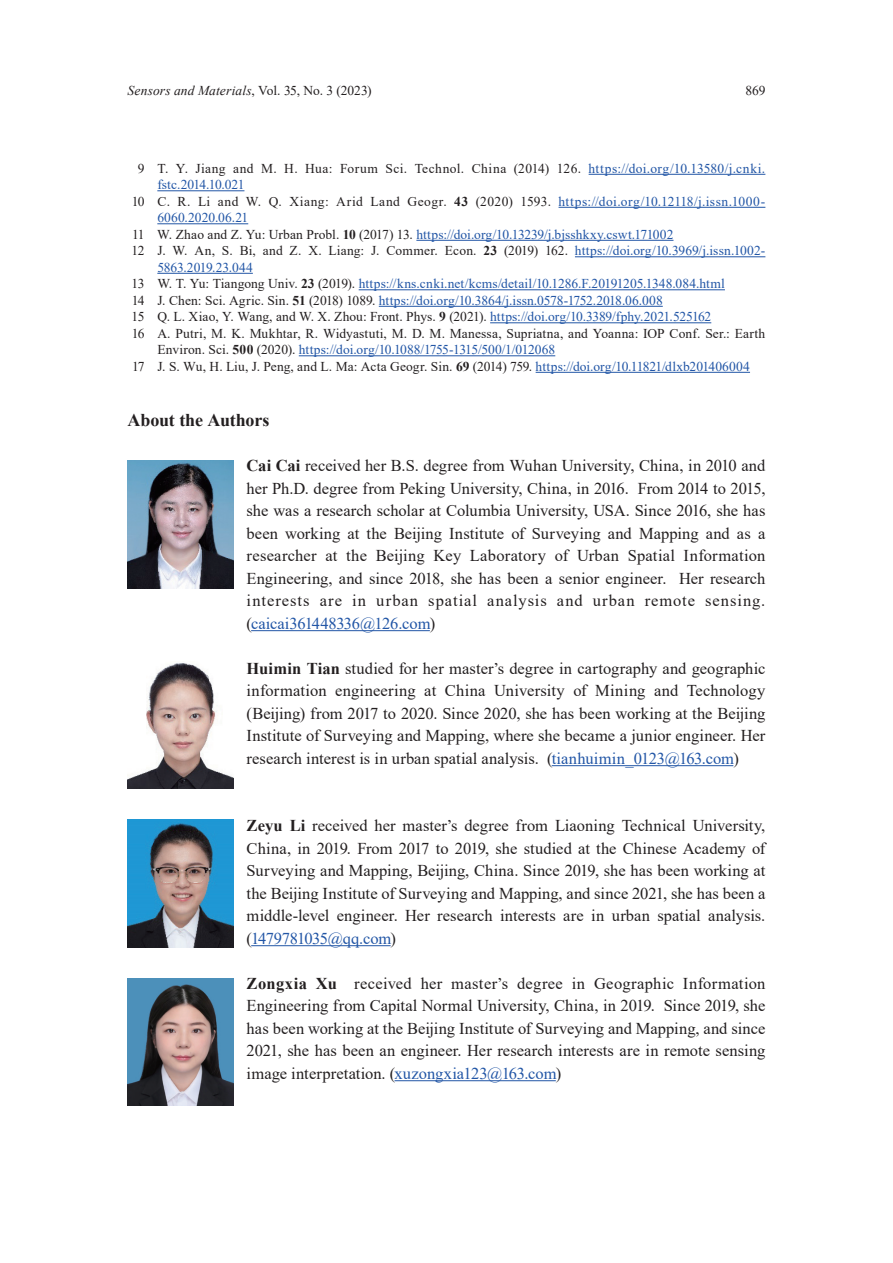
<style>
.page{position:relative;width:893px;height:1263px;background:#fff}
.page>*{position:absolute;margin:0;border:0;box-sizing:border-box;transform-origin:0 0}
.t1{font:700 18px "Times New Roman";letter-spacing:-.015em;color:#231f20}
.t2{font:16.5px/22.5px "Times New Roman";letter-spacing:.005em;color:#231f20;text-align:justify}
.t3{font:13.5px "Times New Roman";color:#2256a6}
.t4{font:13.5px "Times New Roman";letter-spacing:.01em;color:#231f20}
.t5{font:13.5px "Times New Roman";letter-spacing:.03em;color:#231f20}
.t6{font:italic 13.5px "Times New Roman";letter-spacing:.01em;color:#231f20}
.s1{font-style:normal}
.s2{color:#2256a6}
.s3{font-weight:700}
.s4{color:#231f20}
.s5{font-weight:700;color:#231f20}
</style>
<div class="page">
<hr style="left:589px;top:174px;width:176px;height:1px;background:#2256a6">
<hr style="left:157px;top:191px;width:87px;height:1px;background:#2256a6">
<hr style="left:559px;top:207px;width:206px;height:1px;background:#2256a6">
<hr style="left:157px;top:224px;width:91px;height:1px;background:#2256a6">
<hr style="left:416px;top:240px;width:257px;height:1px;background:#2256a6">
<hr style="left:575px;top:257px;width:190px;height:1px;background:#2256a6">
<hr style="left:157px;top:273px;width:96px;height:1px;background:#2256a6">
<hr style="left:359px;top:290px;width:366px;height:1px;background:#2256a6">
<hr style="left:379px;top:306px;width:284px;height:1px;background:#2256a6">
<hr style="left:490px;top:323px;width:221px;height:1px;background:#2256a6">
<hr style="left:299px;top:356px;width:256px;height:1px;background:#2256a6">
<hr style="left:536px;top:372px;width:214px;height:1px;background:#2256a6">
<hr style="left:251px;top:630px;width:179px;height:1px;background:#2256a6">
<hr style="left:552px;top:765px;width:181px;height:1px;background:#2256a6">
<hr style="left:251px;top:945px;width:140px;height:1px;background:#2256a6">
<hr style="left:395px;top:1080px;width:161px;height:1px;background:#2256a6">
<img style="left:128px;top:461px;width:106px;height:127px">
<img style="left:128px;top:663px;width:106px;height:126px">
<img style="left:128px;top:820px;width:106px;height:127px">
<img style="left:128px;top:978px;width:106px;height:128px">
<p class="t6" style="left:128px;top:81px;width:246px">Sensors and Materials<span class="s1">, Vol. 35, No. 3 (2023)</span></p>
<p class="t4" style="left:745px;top:81px;width:22px">869</p>
<p class="t5" style="left:138px;top:159px;width:629px">9 T. Y. Jiang and M. H. Hua: Forum Sci. Technol. China (2014) 126. <span class="s2">https://doi.org/10.13580/j.cnki.</span></p>
<p class="t3" style="left:157px;top:175px;width:89px">fstc.2014.10.021</p>
<p class="t5" style="left:132px;top:192px;width:635px">10 C. R. Li and W. Q. Xiang: Arid Land Geogr. <span class="s3">43</span> (2020) 1593. <span class="s2">https://doi.org/10.12118/j.issn.1000-</span></p>
<p class="t3" style="left:157px;top:208px;width:92px">6060.2020.06.21</p>
<p class="t3" style="left:132px;top:225px;width:543px"><span class="s4">11 W. Zhao and Z. Yu: Urban Probl.</span> <span class="s5">10</span> <span class="s4">(2017) 13.</span> https://doi.org/10.13239/j.bjsshkxy.cswt.171002</p>
<p class="t4" style="left:131px;top:241px;width:635px">12 J. W. An, S. Bi, and Z. X. Liang: J. Commer. Econ. <span class="s3">23</span> (2019) 162. <span class="s2">https://doi.org/10.3969/j.issn.1002-</span></p>
<p class="t3" style="left:157px;top:258px;width:97px">5863.2019.23.044</p>
<p class="t3" style="left:132px;top:274px;width:595px"><span class="s4">13 W. T. Yu: Tiangong Univ.</span> <span class="s5">23</span> <span class="s4">(2019).</span> https://kns.cnki.net/kcms/detail/10.1286.F.20191205.1348.084.html</p>
<p class="t3" style="left:132px;top:291px;width:532px"><span class="s4">14 J. Chen: Sci. Agric. Sin.</span> <span class="s5">51</span> <span class="s4">(2018) 1089.</span> https://doi.org/10.3864/j.issn.0578-1752.2018.06.008</p>
<p class="t4" style="left:132px;top:307px;width:581px">15 Q. L. Xiao, Y. Wang, and W. X. Zhou: Front. Phys. <span class="s3">9</span> (2021). <span class="s2">https://doi.org/10.3389/fphy.2021.525162</span></p>
<p class="t4" style="left:132px;top:324px;width:635px">16 A. Putri, M. K. Mukhtar, R. Widyastuti, M. D. M. Manessa, Supriatna, and Yoanna: IOP Conf. Ser.: Earth</p>
<p class="t3" style="left:157px;top:340px;width:399px"><span class="s4">Environ. Sci.</span> <span class="s5">500</span> <span class="s4">(2020).</span> https://doi.org/10.1088/1755-1315/500/1/012068</p>
<p class="t4" style="left:132px;top:357px;width:619px">17 J. S. Wu, H. Liu, J. Peng, and L. Ma: Acta Geogr. Sin. <span class="s3">69</span> (2014) 759. <span class="s2">https://doi.org/10.11821/dlxb201406004</span></p>
<p class="t1" style="left:128px;top:407px;width:143px">About the Authors</p>
<p class="t2" style="left:247px;top:454px;width:520px"><span class="s3">Cai Cai</span> received her B.S. degree from Wuhan University, China, in 2010 and her Ph.D. degree from Peking University, China, in 2016. From 2014 to 2015, she was a research scholar at Columbia University, USA. Since 2016, she has been working at the Beijing Institute of Surveying and Mapping and as a researcher at the Beijing Key Laboratory of Urban Spatial Information Engineering, and since 2018, she has been a senior engineer. Her research interests are in urban spatial analysis and urban remote sensing. (<span class="s2">caicai361448336@126.com</span>)</p>
<p class="t2" style="left:247px;top:656px;width:520px"><span class="s3">Huimin Tian</span> studied for her master’s degree in cartography and geographic information engineering at China University of Mining and Technology (Beijing) from 2017 to 2020. Since 2020, she has been working at the Beijing Institute of Surveying and Mapping, where she became a junior engineer. Her research interest is in urban spatial analysis. (<span class="s2">tianhuimin_0123@163.com</span>)</p>
<p class="t2" style="left:247px;top:814px;width:520px"><span class="s3">Zeyu Li</span> received her master’s degree from Liaoning Technical University, China, in 2019. From 2017 to 2019, she studied at the Chinese Academy of Surveying and Mapping, Beijing, China. Since 2019, she has been working at the Beijing Institute of Surveying and Mapping, and since 2021, she has been a middle-level engineer. Her research interests are in urban spatial analysis. (<span class="s2">1479781035@qq.com</span>)</p>
<p class="t2" style="left:247px;top:971px;width:520px"><span class="s3">Zongxia Xu</span> received her master’s degree in Geographic Information Engineering from Capital Normal University, China, in 2019. Since 2019, she has been working at the Beijing Institute of Surveying and Mapping, and since 2021, she has been an engineer. Her research interests are in remote sensing image interpretation. (<span class="s2">xuzongxia123@163.com</span>)</p>
</div>
